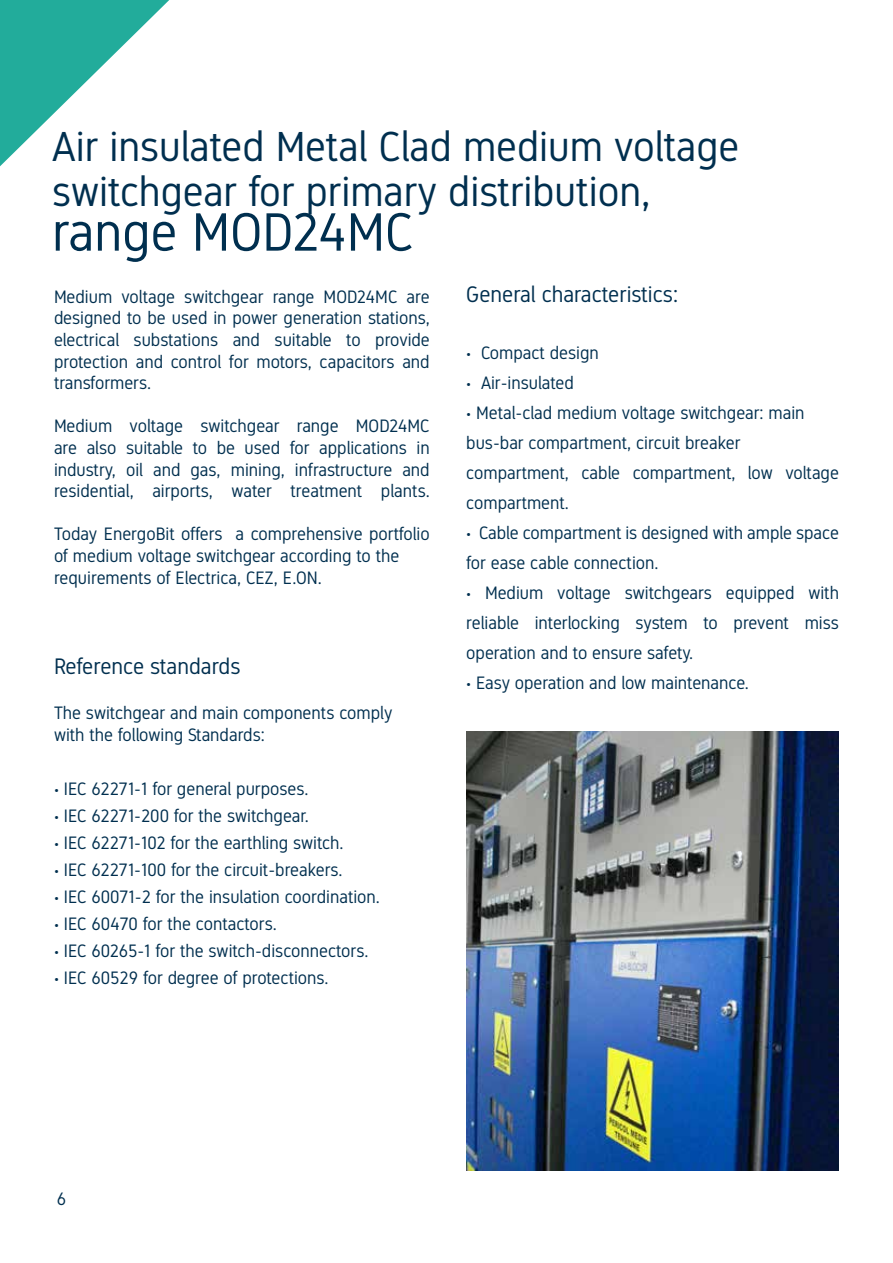
<style>
.page{position:relative;width:893px;height:1263px;background:#fff}
.page>*{position:absolute;margin:0;border:0;box-sizing:border-box;transform-origin:0 0}
.t1{font:54px "Gidole";color:#002f4f}
.t2{font:42px/45px "Gidole";color:#002f4f}
.t3{font:22.5px "Gidole";color:#002f4f}
.t4{font:18px/21.6px "Gidole";color:#002f4f}
</style>
<div class="page">
<img style="left:466px;top:731px;width:373px;height:439px">
<svg style="left:0;top:0;width:169px;height:166px"></svg>
<h2 class="t2" style="left:52px;top:123px;width:689px">Air insulated Metal Clad medium voltage switchgear for primary distribution,</h2>
<h1 class="t1" style="left:52px;top:200px;width:363px">range MOD24MC</h1>
<p class="t4" style="left:54px;top:286px;width:377px;text-align:justify">Medium voltage switchgear range MOD24MC are designed to be used in power generation stations, electrical substations and suitable to provide protection and control for motors, capacitors and transformers.</p>
<p class="t4" style="left:54px;top:415px;width:377px;text-align:justify">Medium voltage switchgear range MOD24MC are also suitable to be used for applications in industry, oil and gas, mining, infrastructure and residential, airports, water treatment plants.</p>
<p class="t4" style="left:54px;top:523px;width:377px">Today EnergoBit offers a comprehensive portfolio of medium voltage switchgear according to the requirements of Electrica, CEZ, E.ON.</p>
<p class="t3" style="left:466px;top:281px;width:213px">General characteristics:</p>
<p class="t4" style="left:466px;top:341px;width:134px">• Compact design</p>
<p class="t4" style="left:466px;top:371px;width:109px">• Air-insulated</p>
<p class="t4" style="left:466px;top:397px;width:374px;line-height:30px">• Metal-clad medium voltage switchgear: main bus-bar compartment, circuit breaker compartment, cable compartment, low voltage compartment.</p>
<p class="t4" style="left:466px;top:517px;width:374px;line-height:30px">• Cable compartment is designed with ample space for ease cable connection.</p>
<p class="t4" style="left:466px;top:577px;width:374px;line-height:30px;text-align:justify">• Medium voltage switchgears equipped with reliable interlocking system to prevent miss operation and to ensure safety.</p>
<p class="t4" style="left:466px;top:671px;width:284px">• Easy operation and low maintenance.</p>
<p class="t3" style="left:54px;top:653px;width:188px">Reference standards</p>
<p class="t4" style="left:54px;top:701px;width:340px;line-height:22.5px">The switchgear and main components comply with the following Standards:</p>
<p class="t4" style="left:54px;top:778px;width:256px">• IEC 62271-1 for general purposes.</p>
<p class="t4" style="left:54px;top:805px;width:256px">• IEC 62271-200 for the switchgear.</p>
<p class="t4" style="left:54px;top:832px;width:291px">• IEC 62271-102 for the earthling switch.</p>
<p class="t4" style="left:54px;top:859px;width:290px">• IEC 62271-100 for the circuit-breakers.</p>
<p class="t4" style="left:54px;top:886px;width:327px">• IEC 60071-2 for the insulation coordination.</p>
<p class="t4" style="left:54px;top:913px;width:224px">• IEC 60470 for the contactors.</p>
<p class="t4" style="left:54px;top:940px;width:316px">• IEC 60265-1 for the switch-disconnectors.</p>
<p class="t4" style="left:54px;top:967px;width:276px">• IEC 60529 for degree of protections.</p>
<p class="t4" style="left:57px;top:1188px;width:11px">6</p>
</div>
